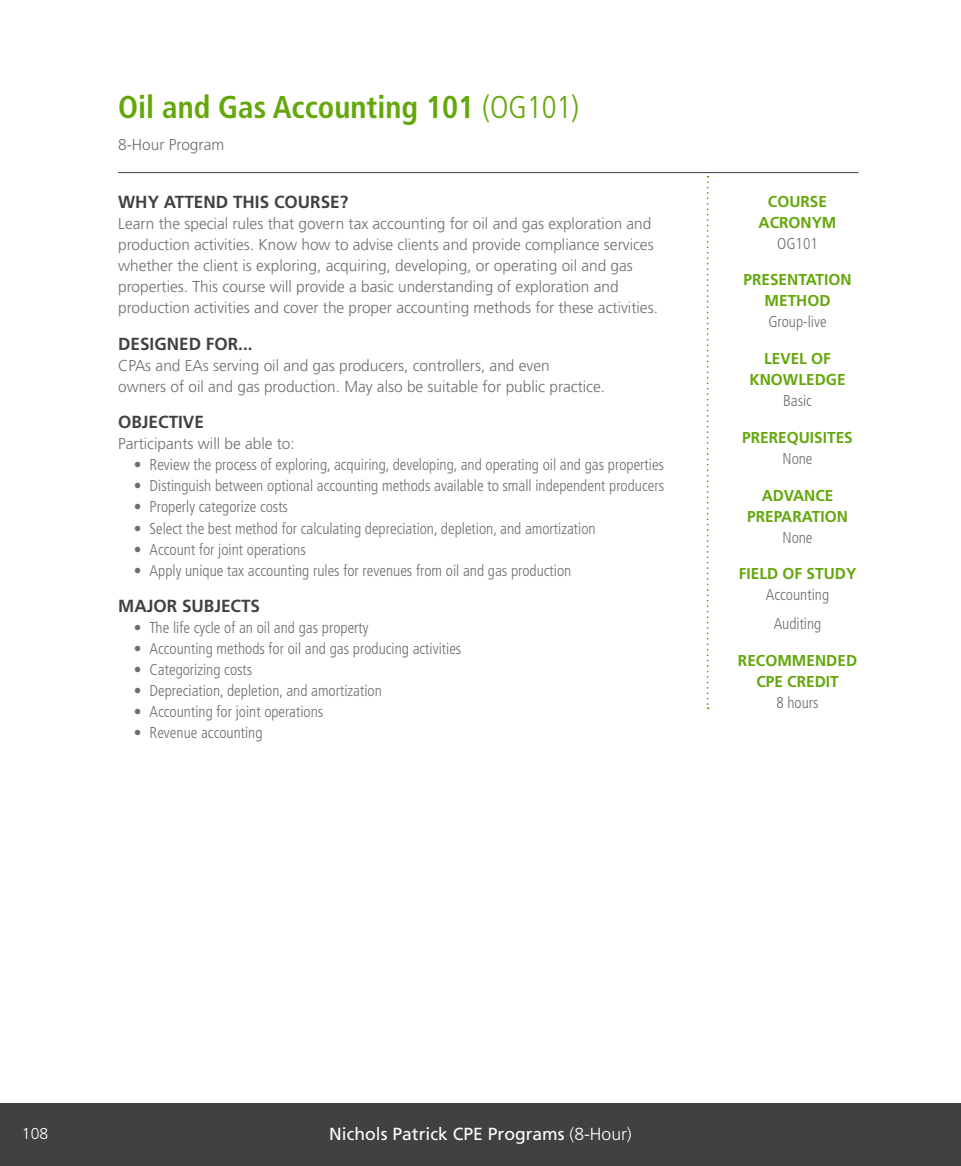
<style>
.page{position:relative;width:961px;height:1166px;background:#fff}
.page>*{position:absolute;margin:0;border:0;box-sizing:border-box;transform-origin:0 0}
.t1{font:700 condensed 31.5px "Frutiger LT Std";color:#63a70a}
.t2{font:700 17.5px "Frutiger LT Std";color:#414042}
.t3{font:17.5px "Frutiger LT Std";color:#fff}
.t4{font:300 condensed 15.75px/28.9px "Frutiger LT Std";color:#6d6e71;text-align:center}
.t5{font:300 15.75px/21px "Frutiger LT Std";color:#6d6e71}
.t6{font:700 15.75px/21px "Frutiger LT Std";color:#63a70a;text-align:center}
.t7{font:300 15.75px "Frutiger LT Std";color:#fff}
.s1{font-weight:300}
</style>
<div class="page">
<div style="left:0;top:1102px;width:961px;height:64px;background:#414042"></div>
<svg style="left:707px;top:176px;width:1px;height:533px"></svg>
<hr style="left:118px;top:172px;width:740px;height:1px;background:#414042">
<h1 class="t1" style="left:118px;top:89px;width:463px">Oil and Gas Accounting 101 <span class="s1">(OG101)</span></h1>
<p class="t5" style="left:118px;top:134px;width:108px">8-Hour Program</p>
<p class="t2" style="left:118px;top:191px;width:232px">WHY ATTEND THIS COURSE?</p>
<p class="t5" style="left:118px;top:213px;width:541px">Learn the special rules that govern tax accounting for oil and gas exploration and production activities. Know how to advise clients and provide compliance services whether the client is exploring, acquiring, developing, or operating oil and gas properties. This course will provide a basic understanding of exploration and production activities and cover the proper accounting methods for these activities.</p>
<p class="t2" style="left:118px;top:333px;width:136px">DESIGNED FOR...</p>
<p class="t5" style="left:118px;top:355px;width:488px">CPAs and EAs serving oil and gas producers, controllers, and even<br>owners of oil and gas production. May also be suitable for public practice.</p>
<p class="t2" style="left:118px;top:412px;width:87px">OBJECTIVE</p>
<p class="t5" style="left:118px;top:434px;width:178px">Participants will be able to:</p>
<p class="t4" style="left:134px;top:451px;width:532px">• Review the process of exploring, acquiring, developing, and operating oil and gas properties</p>
<p class="t4" style="left:134px;top:472px;width:532px">• Distinguish between optional accounting methods available to small independent producers</p>
<p class="t4" style="left:134px;top:493px;width:156px">• Properly categorize costs</p>
<p class="t4" style="left:134px;top:514px;width:463px">• Select the best method for calculating depreciation, depletion, and amortization</p>
<p class="t4" style="left:134px;top:535px;width:173px">• Account for joint operations</p>
<p class="t4" style="left:134px;top:556px;width:439px">• Apply unique tax accounting rules for revenues from oil and gas production</p>
<p class="t2" style="left:118px;top:596px;width:143px">MAJOR SUBJECTS</p>
<p class="t4" style="left:134px;top:613px;width:236px">• The life cycle of an oil and gas property</p>
<p class="t4" style="left:134px;top:634px;width:329px">• Accounting methods for oil and gas producing activities</p>
<p class="t4" style="left:134px;top:655px;width:120px">• Categorizing costs</p>
<p class="t4" style="left:134px;top:676px;width:249px">• Depreciation, depletion, and amortization</p>
<p class="t4" style="left:134px;top:697px;width:191px">• Accounting for joint operations</p>
<p class="t4" style="left:134px;top:718px;width:130px">• Revenue accounting</p>
<p class="t6" style="left:758px;top:191px;width:80px">COURSE<br>ACRONYM</p>
<p class="t4" style="left:777px;top:229px;width:42px">OG101</p>
<p class="t6" style="left:743px;top:269px;width:110px">PRESENTATION<br>METHOD</p>
<p class="t4" style="left:768px;top:308px;width:60px">Group-live</p>
<p class="t6" style="left:749px;top:348px;width:98px">LEVEL OF<br>KNOWLEDGE</p>
<p class="t4" style="left:783px;top:386px;width:30px">Basic</p>
<p class="t6" style="left:742px;top:427px;width:112px">PREREQUISITES</p>
<p class="t4" style="left:782px;top:444px;width:32px">None</p>
<p class="t6" style="left:747px;top:485px;width:102px">ADVANCE<br>PREPARATION</p>
<p class="t4" style="left:782px;top:523px;width:32px">None</p>
<p class="t6" style="left:739px;top:563px;width:119px">FIELD OF STUDY</p>
<p class="t4" style="left:766px;top:581px;width:65px">Accounting<br>Auditing</p>
<p class="t6" style="left:738px;top:650px;width:121px">RECOMMENDED<br>CPE CREDIT</p>
<p class="t4" style="left:776px;top:688px;width:44px">8 hours</p>
<p class="t7" style="left:22px;top:1125px;width:28px">108</p>
<p class="t3" style="left:329px;top:1124px;width:304px">Nichols Patrick CPE Programs <span class="s1">(8-Hour)</span></p>
</div>
